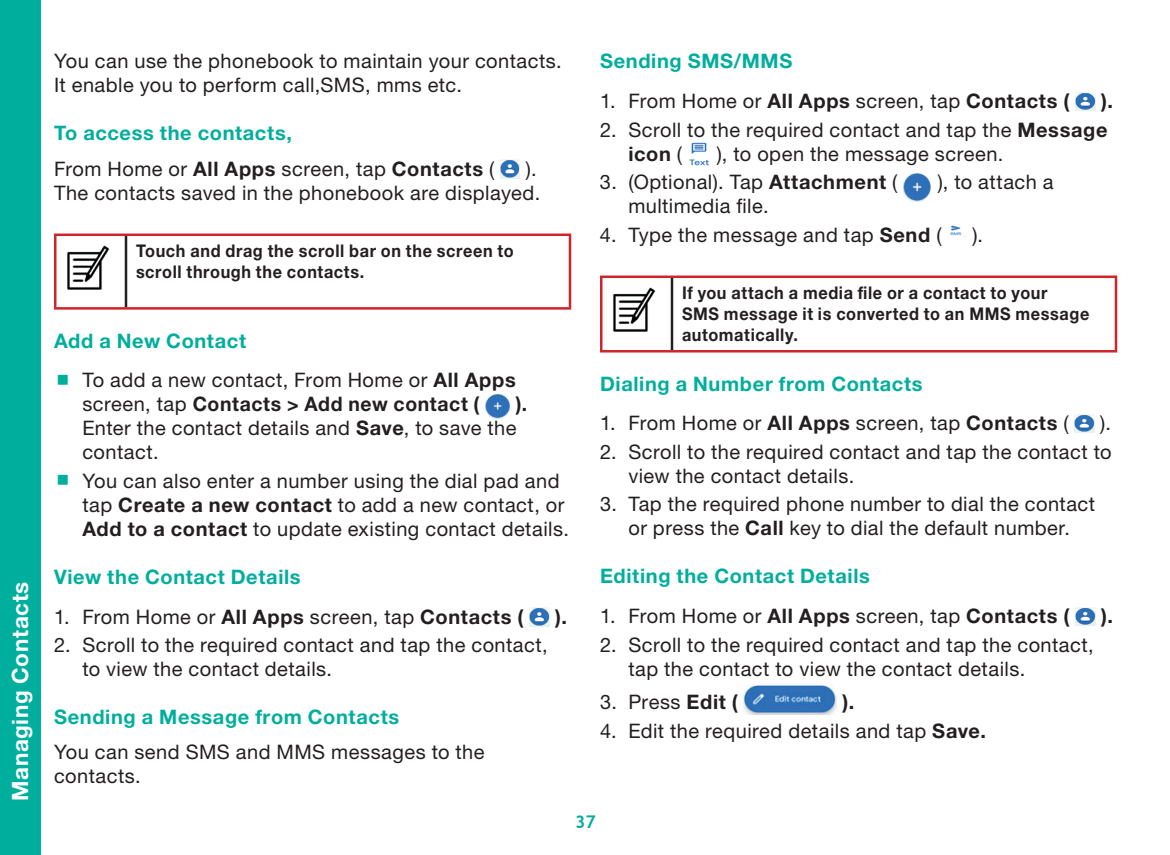
<style>
.page{position:relative;width:1170px;height:855px;background:#fff}
.page>*{position:absolute;margin:0;border:0;box-sizing:border-box;transform-origin:0 0}
.t1{font:700 22.5px "Helvetica Neue LTW1 G";letter-spacing:.03em;color:#fff}
.t2{font:20px/24px "Helvetica Neue LTW1 G";letter-spacing:.025em;color:#231f20}
.t3{font:700 20px "Helvetica Neue LTW1 G";letter-spacing:.035em;color:#00ae9d}
.t4{font:700 20px "Helvetica Neue LTW1 G";letter-spacing:.03em;color:#231f20}
.t5{font:700 17.5px/21px "Helvetica Neue LTW1 G";letter-spacing:.035em;color:#231f20;scale:.93 1}
.t6{font:700 17.5px "Trebuchet MS";color:#00ae9d}
.s1{font-weight:700;color:#00ae9d}
.s2{font-weight:700}
.s3{font-weight:400}
</style>
<div class="page">
<div style="left:0;top:0;width:40px;height:855px;background:#00ae9d"></div>
<img style="left:500px;top:160px;width:20px;height:18px">
<hr style="left:125px;top:236px;width:2px;height:71px;background:#231f20">
<hr style="left:54px;top:234px;width:72px;height:2px;background:#d1232a">
<hr style="left:54px;top:236px;width:3px;height:71px;background:#d1232a">
<hr style="left:126px;top:234px;width:445px;height:2px;background:#d1232a">
<hr style="left:569px;top:236px;width:2px;height:71px;background:#d1232a">
<hr style="left:54px;top:307px;width:72px;height:3px;background:#d1232a">
<hr style="left:126px;top:307px;width:445px;height:3px;background:#d1232a">
<img style="left:67px;top:245px;width:43px;height:45px">
<img style="left:485px;top:394px;width:25px;height:25px">
<img style="left:529px;top:608px;width:20px;height:18px">
<img style="left:1075px;top:92px;width:20px;height:19px">
<img style="left:689px;top:142px;width:20px;height:24px">
<img style="left:903px;top:173px;width:28px;height:29px">
<img style="left:950px;top:225px;width:16px;height:12px">
<hr style="left:671px;top:278px;width:2px;height:72px;background:#231f20">
<hr style="left:600px;top:276px;width:72px;height:2px;background:#d1232a">
<hr style="left:600px;top:278px;width:2px;height:72px;background:#d1232a">
<hr style="left:672px;top:276px;width:445px;height:2px;background:#d1232a">
<hr style="left:1115px;top:278px;width:2px;height:72px;background:#d1232a">
<hr style="left:600px;top:350px;width:72px;height:3px;background:#d1232a">
<hr style="left:672px;top:350px;width:445px;height:3px;background:#d1232a">
<img style="left:613px;top:287px;width:43px;height:45px">
<img style="left:1075px;top:415px;width:19px;height:18px">
<img style="left:1075px;top:607px;width:20px;height:19px">
<img style="left:744px;top:685px;width:93px;height:29px">
<p class="t1" style="left:6px;top:801px;width:221px;rotate:-90deg">Managing Contacts</p>
<p class="t2" style="left:54px;top:49px;width:509px">You can use the phonebook to maintain your contacts.<br>It enable you to perform call,SMS, mms etc.</p>
<p class="t2" style="left:54px;top:115px;width:442px;line-height:35.2px"><span class="s1">To access the contacts,<br></span>From Home or <span class="s2">All Apps</span> screen, tap <span class="s2">Contacts</span> (</p>
<p class="t2" style="left:54px;top:156px;width:488px;text-align:right">).<br>The contacts saved in the phonebook are displayed.</p>
<p class="t5" style="left:136px;top:240px;width:408px">Touch and drag the scroll bar on the screen to scroll through the contacts.</p>
<p class="t2" style="left:82px;top:320px;width:435px;line-height:39.8px;text-indent:-28px"><span class="s1">Add a New Contact<br></span>To add a new contact, From Home or <span class="s2">All Apps</span></p>
<p class="t4" style="left:82px;top:392px;width:399px"><span class="s3">screen, tap</span> Contacts &gt; Add new contact (</p>
<p class="t2" style="left:82px;top:392px;width:447px;text-indent:434px"><span class="s2">).<br></span>Enter the contact details and <span class="s2">Save</span>, to save the contact.</p>
<p class="t2" style="left:82px;top:469px;width:488px">You can also enter a number using the dial pad and tap <span class="s2">Create a new contact</span> to add a new contact, or<br><span class="s2">Add to a contact</span> to update existing contact details.</p>
<p class="t3" style="left:54px;top:564px;width:248px">View the Contact Details</p>
<p class="t2" style="left:54px;top:604px;width:471px">1. From Home or <span class="s2">All Apps</span> screen, tap <span class="s2">Contacts (</span></p>
<p class="t4" style="left:555px;top:604px;width:13px">).</p>
<p class="t2" style="left:82px;top:633px;width:467px;text-indent:-28px">2. Scroll to the required contact and tap the contact, to view the contact details.</p>
<p class="t3" style="left:54px;top:705px;width:347px">Sending a Message from Contacts</p>
<p class="t2" style="left:54px;top:740px;width:432px">You can send SMS and MMS messages to the contacts.</p>
<p class="t3" style="left:600px;top:49px;width:194px">Sending SMS/MMS</p>
<p class="t2" style="left:600px;top:89px;width:471px">1. From Home or <span class="s2">All Apps</span> screen, tap <span class="s2">Contacts (</span></p>
<p class="t4" style="left:1101px;top:89px;width:13px">).</p>
<p class="t2" style="left:628px;top:117px;width:481px;text-indent:-28px">2. Scroll to the required contact and tap the <span class="s2">Message icon</span> (</p>
<p class="t2" style="left:717px;top:141px;width:288px">), to open the message screen.</p>
<p class="t2" style="left:600px;top:170px;width:299px">3. (Optional). Tap <span class="s2">Attachment</span> (</p>
<p class="t2" style="left:938px;top:170px;width:117px">), to attach a</p>
<p class="t2" style="left:628px;top:194px;width:142px">multimedia file.</p>
<p class="t2" style="left:600px;top:222px;width:343px">4. Type the message and tap <span class="s2">Send</span> (</p>
<p class="t2" style="left:972px;top:222px;width:12px">).</p>
<p class="t5" style="left:682px;top:282px;width:440px">If you attach a media file or a contact to your<br>SMS message it is converted to an MMS message automatically.</p>
<p class="t3" style="left:600px;top:371px;width:324px">Dialing a Number from Contacts</p>
<p class="t2" style="left:600px;top:411px;width:470px">1. From Home or <span class="s2">All Apps</span> screen, tap <span class="s2">Contacts</span> (</p>
<p class="t2" style="left:1100px;top:411px;width:12px">).</p>
<p class="t2" style="left:628px;top:440px;width:485px;text-indent:-28px">2. Scroll to the required contact and tap the contact to view the contact details.</p>
<p class="t2" style="left:600px;top:492px;width:497px;text-align:center">3. Tap the required phone number to dial the contact or press the <span class="s2">Call</span> key to dial the default number.</p>
<p class="t3" style="left:600px;top:564px;width:271px">Editing the Contact Details</p>
<p class="t2" style="left:600px;top:604px;width:471px">1. From Home or <span class="s2">All Apps</span> screen, tap <span class="s2">Contacts (</span></p>
<p class="t4" style="left:1101px;top:604px;width:13px">).</p>
<p class="t2" style="left:628px;top:632px;width:467px;text-indent:-28px">2. Scroll to the required contact and tap the contact, tap the contact to view the contact details.</p>
<p class="t2" style="left:600px;top:690px;width:139px">3. Press <span class="s2">Edit (</span></p>
<p class="t4" style="left:842px;top:690px;width:13px">).</p>
<p class="t2" style="left:600px;top:718px;width:388px">4. Edit the required details and tap <span class="s2">Save.</span></p>
<p class="t6" style="left:575px;top:811px;width:22px">37</p>
</div>
